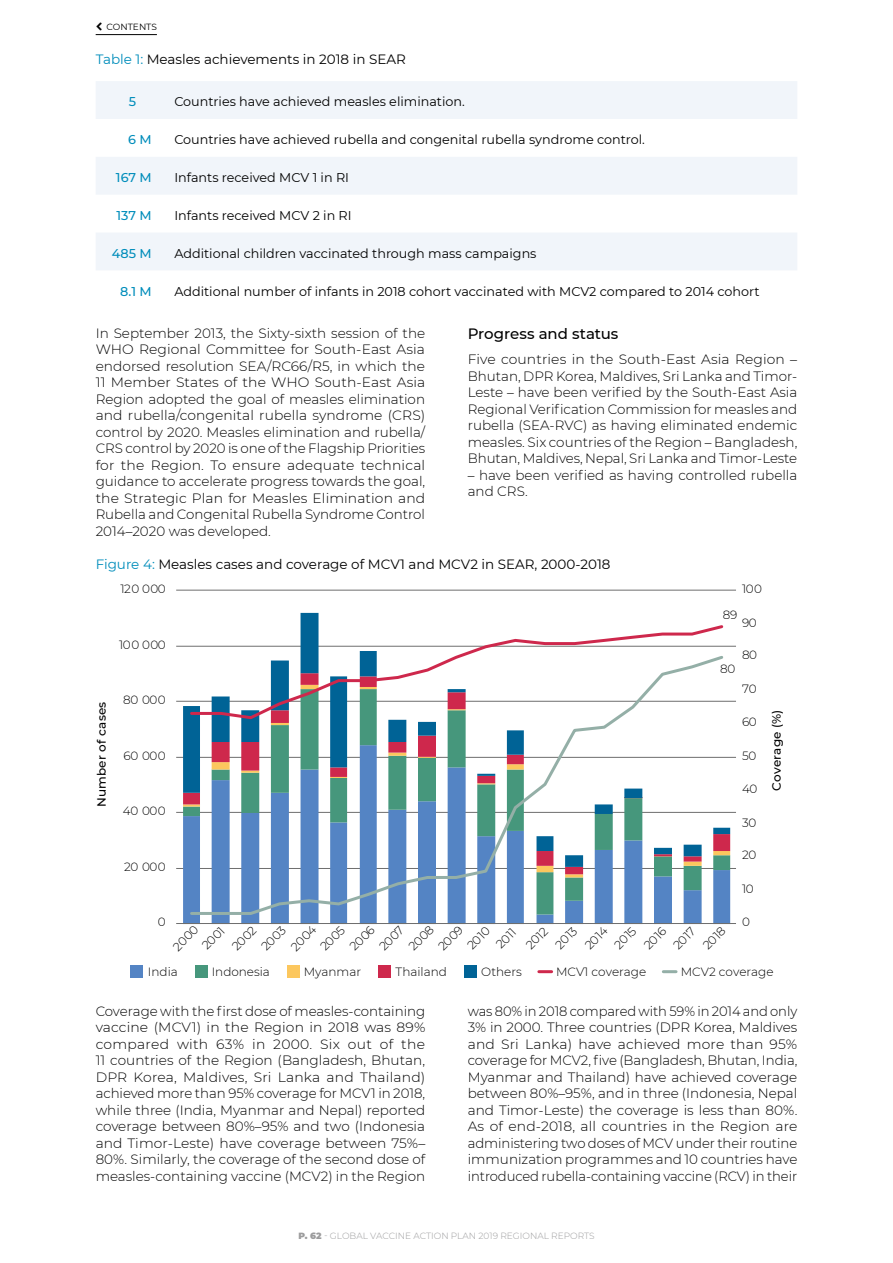
<style>
.page{position:relative;width:893px;height:1263px;background:#fff}
.page>*{position:absolute;margin:0;border:0;box-sizing:border-box;transform-origin:0 0}
.Titre_5{font:500 15px "Montserrat";letter-spacing:-.005em;color:#000}
.Body{font:300 13.5px/16.5px "Montserrat";color:#000;text-align:justify}
.Figure{font:13.5px "Montserrat";color:#000}
.Table{font:13.5px "Montserrat";color:#000}
.Tab_Body{font:12.75px "Montserrat";color:#000}
.Tab_Body-2{font:500 12.75px "Montserrat";color:#008dbb}
.t1{font:300 12px/19.5px "Montserrat";color:#000}
.t2{font:500 12px "Montserrat";letter-spacing:.01em;color:#000}
.t3{font:300 9px "Montserrat";color:#9c9c9d}
.t4{font:9px "Montserrat";color:#000}
.s1{color:#008dbb}
.s2{font-weight:900}
</style>
<div class="page">
<svg style="left:96px;top:81px;width:701px;height:189px;fill:#f1f5fa"></svg>
<hr style="left:176px;top:868px;width:560px;height:1px;background:#6e6e6e">
<hr style="left:176px;top:812px;width:560px;height:1px;background:#6e6e6e">
<hr style="left:176px;top:757px;width:560px;height:1px;background:#6e6e6e">
<hr style="left:176px;top:701px;width:560px;height:1px;background:#6e6e6e">
<hr style="left:176px;top:646px;width:560px;height:1px;background:#6e6e6e">
<hr style="left:176px;top:590px;width:560px;height:1px;background:#6e6e6e">
<svg style="left:183px;top:914px;width:547px;height:9px;fill:#5484c4"></svg>
<svg style="left:183px;top:613px;width:547px;height:254px"></svg>
<hr style="left:176px;top:923px;width:560px;height:1px;background:#6e6e6e">
<svg style="left:189px;top:623px;width:536px;height:30px"></svg>
<svg style="left:189px;top:653px;width:536px;height:263px"></svg>
<div style="left:131px;top:965px;width:12px;height:13px;background:#5484c4"></div>
<div style="left:195px;top:965px;width:13px;height:13px;background:#46977c"></div>
<div style="left:287px;top:965px;width:13px;height:13px;background:#fcc75e"></div>
<div style="left:378px;top:965px;width:13px;height:13px;background:#ce284c"></div>
<div style="left:464px;top:965px;width:13px;height:13px;background:#006396"></div>
<svg style="left:539px;top:970px;width:13px;height:3px"></svg>
<svg style="left:663px;top:970px;width:13px;height:3px"></svg>
<hr style="left:96px;top:34px;width:61px;height:1px;background:#000">
<p class="t4" style="left:107px;top:21px;width:52px">CONTENTS</p>
<p class="Table" style="left:96px;top:50px;width:312px"><span class="s1">Table 1:</span> Measles achievements in 2018 in SEAR</p>
<p class="Tab_Body-2" style="left:129px;top:93px;width:9px">5</p>
<p class="Tab_Body" style="left:174px;top:93px;width:291px">Countries have achieved measles elimination.</p>
<p class="Tab_Body-2" style="left:128px;top:131px;width:25px">6 M</p>
<p class="Tab_Body" style="left:174px;top:131px;width:471px">Countries have achieved rubella and congenital rubella syndrome control.</p>
<p class="Tab_Body-2" style="left:116px;top:168px;width:37px">167 M</p>
<p class="Tab_Body" style="left:174px;top:169px;width:176px">Infants received MCV 1 in RI</p>
<p class="Tab_Body-2" style="left:117px;top:206px;width:37px">137 M</p>
<p class="Tab_Body" style="left:174px;top:206px;width:179px">Infants received MCV 2 in RI</p>
<p class="Tab_Body-2" style="left:112px;top:244px;width:41px">485 M</p>
<p class="Tab_Body" style="left:174px;top:244px;width:364px">Additional children vaccinated through mass campaigns</p>
<p class="Tab_Body-2" style="left:120px;top:282px;width:33px">8.1 M</p>
<p class="Tab_Body" style="left:174px;top:282px;width:587px">Additional number of infants in 2018 cohort vaccinated with MCV2 compared to 2014 cohort</p>
<p class="Body" style="left:96px;top:324px;width:331px">In September 2013, the Sixty-sixth session of the WHO Regional Committee for South-East Asia endorsed resolution SEA/RC66/R5, in which the 11 Member States of the WHO South-East Asia Region adopted the goal of measles elimination and rubella/congenital rubella syndrome (CRS) control by 2020. Measles elimination and rubella/ CRS control by 2020 is one of the Flagship Priorities for the Region. To ensure adequate technical guidance to accelerate progress towards the goal, the Strategic Plan for Measles Elimination and Rubella and Congenital Rubella Syndrome Control 2014–2020 was developed.</p>
<p class="Titre_5" style="left:468px;top:323px;width:152px">Progress and status</p>
<p class="Body" style="left:468px;top:351px;width:331px">Five countries in the South-East Asia Region – Bhutan, DPR Korea, Maldives, Sri Lanka and Timor-Leste – have been verified by the South-East Asia Regional Verification Commission for measles and rubella (SEA-RVC) as having eliminated endemic measles. Six countries of the Region – Bangladesh, Bhutan, Maldives, Nepal, Sri Lanka and Timor-Leste</p>
<p class="Body" style="left:468px;top:466px;width:331px">– have been verified as having controlled rubella and CRS.</p>
<p class="Figure" style="left:96px;top:555px;width:516px"><span class="s1">Figure 4:</span> Measles cases and coverage of MCV1 and MCV2 in SEAR, 2000-2018</p>
<p class="t1" style="left:120px;top:578px;width:47px">120 000</p>
<p class="t1" style="left:119px;top:634px;width:48px">100 000</p>
<p class="t2" style="left:93px;top:807px;width:107px;rotate:-90deg">Number of cases</p>
<p class="t1" style="left:123px;top:689px;width:44px">80 000</p>
<p class="t1" style="left:124px;top:745px;width:44px">60 000</p>
<p class="t1" style="left:123px;top:801px;width:44px">40 000</p>
<p class="t1" style="left:124px;top:857px;width:43px">20 000</p>
<p class="t1" style="left:742px;top:578px;width:22px">100</p>
<p class="t1" style="left:723px;top:604px;width:16px">89</p>
<p class="t1" style="left:742px;top:612px;width:16px">90</p>
<p class="t1" style="left:742px;top:645px;width:16px">80</p>
<p class="t1" style="left:720px;top:658px;width:17px">80</p>
<p class="t1" style="left:742px;top:679px;width:16px">70</p>
<p class="t1" style="left:742px;top:712px;width:16px">60</p>
<p class="t1" style="left:742px;top:745px;width:16px">50</p>
<p class="t1" style="left:742px;top:778px;width:17px">40</p>
<p class="t1" style="left:742px;top:812px;width:16px">30</p>
<p class="t1" style="left:742px;top:845px;width:16px">20</p>
<p class="t1" style="left:742px;top:879px;width:13px">10</p>
<p class="t1" style="left:158px;top:912px;width:9px">0</p>
<p class="t1" style="left:183px;top:926px;width:28px;text-indent:-21px;rotate:-45deg">2000<br>2001</p>
<p class="t1" style="left:227px;top:941px;width:30px;rotate:-45deg">2002</p>
<p class="t1" style="left:256px;top:941px;width:30px;rotate:-45deg">2003</p>
<p class="t1" style="left:286px;top:941px;width:31px;rotate:-45deg">2004</p>
<p class="t1" style="left:315px;top:941px;width:30px;rotate:-45deg">2005</p>
<p class="t1" style="left:345px;top:941px;width:31px;rotate:-45deg">2006</p>
<p class="t1" style="left:374px;top:941px;width:31px;rotate:-45deg">2007</p>
<p class="t1" style="left:404px;top:941px;width:31px;rotate:-45deg">2008</p>
<p class="t1" style="left:433px;top:941px;width:31px;rotate:-45deg">2009</p>
<p class="t1" style="left:462px;top:940px;width:28px;rotate:-45deg">2010</p>
<p class="t1" style="left:491px;top:939px;width:24px;rotate:-45deg">2011</p>
<p class="t1" style="left:521px;top:940px;width:27px;rotate:-45deg">2012</p>
<p class="t1" style="left:550px;top:940px;width:27px;rotate:-45deg">2013</p>
<p class="t1" style="left:580px;top:940px;width:28px;rotate:-45deg">2014</p>
<p class="t1" style="left:609px;top:940px;width:27px;rotate:-45deg">2015</p>
<p class="t1" style="left:639px;top:940px;width:27px;rotate:-45deg">2016</p>
<p class="t1" style="left:668px;top:940px;width:27px;rotate:-45deg">2017</p>
<p class="t1" style="left:698px;top:940px;width:27px;rotate:-45deg">2018</p>
<p class="t1" style="left:742px;top:912px;width:9px">0</p>
<p class="t2" style="left:768px;top:791px;width:82px;rotate:-90deg">Coverage (%)</p>
<p class="t1" style="left:148px;top:961px;width:31px">India</p>
<p class="t1" style="left:212px;top:961px;width:60px">Indonesia</p>
<p class="t1" style="left:304px;top:961px;width:59px">Myanmar</p>
<p class="t1" style="left:396px;top:961px;width:53px">Thailand</p>
<p class="t1" style="left:481px;top:961px;width:42px">Others</p>
<p class="t1" style="left:556px;top:961px;width:92px">MCV1 coverage</p>
<p class="t1" style="left:681px;top:961px;width:94px">MCV2 coverage</p>
<p class="Body" style="left:96px;top:1002px;width:331px">Coverage with the first dose of measles-containing vaccine (MCV1) in the Region in 2018 was 89% compared with 63% in 2000. Six out of the 11 countries of the Region (Bangladesh, Bhutan, DPR Korea, Maldives, Sri Lanka and Thailand) achieved more than 95% coverage for MCV1 in 2018, while three (India, Myanmar and Nepal) reported coverage between 80%–95% and two (Indonesia and Timor-Leste) have coverage between 75%– 80%. Similarly, the coverage of the second dose of measles-containing vaccine (MCV2) in the Region</p>
<p class="Body" style="left:468px;top:1002px;width:331px">was 80% in 2018 compared with 59% in 2014 and only 3% in 2000. Three countries (DPR Korea, Maldives and Sri Lanka) have achieved more than 95% coverage for MCV2, five (Bangladesh, Bhutan, India, Myanmar and Thailand) have achieved coverage between 80%–95%, and in three (Indonesia, Nepal and Timor-Leste) the coverage is less than 80%.<br>As of end-2018, all countries in the Region are administering two doses of MCV under their routine immunization programmes and 10 countries have introduced rubella-containing vaccine (RCV) in their</p>
<p class="t3" style="left:298px;top:1229px;width:298px"><span class="s2">P. 62</span> - GLOBAL VACCINE ACTION PLAN 2019 REGIONAL REPORTS</p>
</div>
